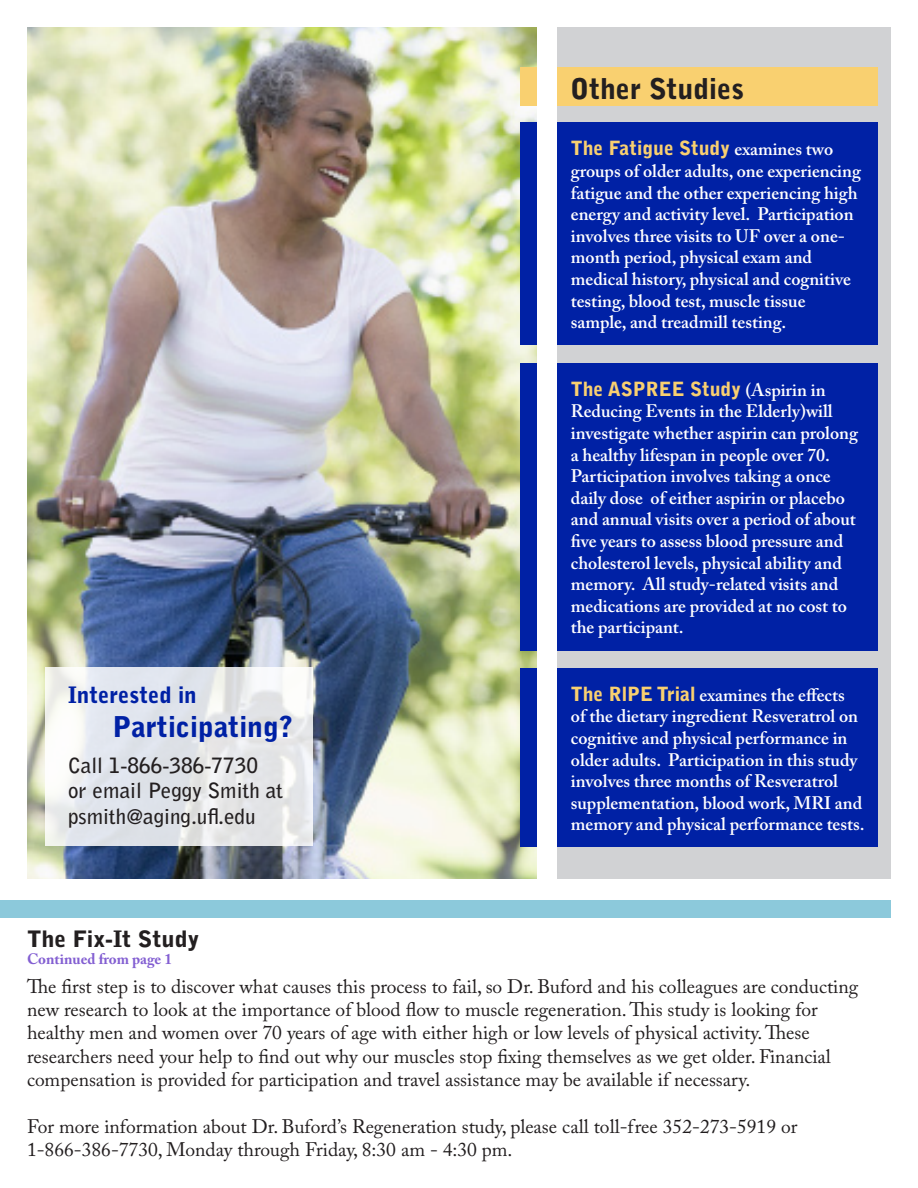
<style>
.page{position:relative;width:918px;height:1188px;background:#fff}
.page>*{position:absolute;margin:0;border:0;box-sizing:border-box;transform-origin:0 0}
.t1{font:900 28.5px "Bell Gothic Std";color:#0021a5}
.t2{font:900 28.5px "Bell Gothic Std";color:#231f20}
.t3{font:900 22.5px "Bell Gothic Std";color:#231f20;scale:1.05 1}
.t4{font:900 22.5px "Bell Gothic Std";color:#0021a5}
.t5{font:700 21px/25.2px "Bell Gothic Std";color:#231f20}
.t6{font:19.5px/23.4px "Adobe Caslon Pro";color:#211d1e}
.t7{font:900 19.5px "Bell Gothic Std";color:#f9d070}
.t8{font:600 18px/21.6px "Adobe Caslon Pro";color:#fff}
.t9{font:700 15px "Adobe Caslon Pro";color:#835fd2}
.s1{font-family:"Adobe Caslon Pro";font-weight:600;font-size:18px;color:#fff}
.s2{font-family:"Bell Gothic Std";font-weight:900;font-size:19.5px;color:#f9d070}
</style>
<div class="page">
<img style="left:27px;top:27px;width:510px;height:852px">
<div style="left:557px;top:27px;width:334px;height:852px;background:#d1d2d4"></div>
<div style="left:520px;top:123px;width:358px;height:222px;background:#0021a5"></div>
<div style="left:520px;top:363px;width:358px;height:288px;background:#0021a5"></div>
<div style="left:520px;top:669px;width:358px;height:178px;background:#0021a5"></div>
<div style="left:0;top:900px;width:891px;height:18px;background:#8cc9db"></div>
<div style="left:520px;top:68px;width:358px;height:38px;background:#f9d070"></div>
<div style="left:537px;top:26px;width:20px;height:872px;background:#fff"></div>
<svg style="left:45px;top:668px;width:267px;height:178px;fill:#e3e5eb"></svg>
<p class="t2" style="left:570px;top:72px;width:176px">Other Studies</p>
<p class="t7" style="left:571px;top:137px;width:264px">The Fatigue Study <span class="s1">examines two</span></p>
<p class="t8" style="left:571px;top:160px;width:292px">groups of older adults, one experiencing fatigue and the other experiencing high energy and activity level. Participation involves three visits to UF over a one&shy;month period, physical exam and medical history, physical and cognitive testing, blood test, muscle tissue sample, and treadmill testing.</p>
<p class="t4" style="left:68px;top:682px;width:130px">Interested in</p>
<p class="t1" style="left:113px;top:710px;width:182px">Participating?</p>
<p class="t5" style="left:68px;top:753px;width:192px">Call 1-866-386-7730</p>
<p class="t5" style="left:68px;top:778px;width:217px">or email Peggy Smith at psmith@aging.ufl.edu</p>
<p class="t3" style="left:27px;top:926px;width:166px">The Fix-It Study</p>
<p class="t9" style="left:27px;top:950px;width:146px">Continued from page 1</p>
<p class="t7" style="left:571px;top:377px;width:256px">The ASPREE Study <span class="s1">(Aspirin in</span></p>
<p class="t8" style="left:571px;top:400px;width:289px">Reducing Events in the Elderly)will investigate whether aspirin can prolong a healthy lifespan in people over 70.<br>Participation involves taking a once daily dose of either aspirin or placebo and annual visits over a period of about five years to assess blood pressure and cholesterol levels, physical ability and memory. All study-related visits and medications are provided at no cost to the participant.</p>
<p class="t8" style="left:571px;top:684px;width:295px"><span class="s2">The RlPE Trial</span> examines the effects<br>of the dietary ingredient Resveratrol on cognitive and physical performance in older adults. Participation in this study involves three months of Resveratrol supplementation, blood work, MRI and memory and physical performance tests.</p>
<p class="t6" style="left:27px;top:974px;width:833px">The first step is to discover what causes this process to fail, so Dr. Buford and his colleagues are conducting new research to look at the importance of blood flow to muscle regeneration. This study is looking for healthy men and women over 70 years of age with either high or low levels of physical activity. These researchers need your help to find out why our muscles stop fixing themselves as we get older. Financial compensation is provided for participation and travel assistance may be available if necessary.</p>
<p class="t6" style="left:27px;top:1115px;width:772px">For more information about Dr. Buford’s Regeneration study, please call toll-free 352-273-5919 or</p>
<p class="t6" style="left:27px;top:1138px;width:487px">1-866-386-7730, Monday through Friday, 8:30 am - 4:30 pm.</p>
</div>
